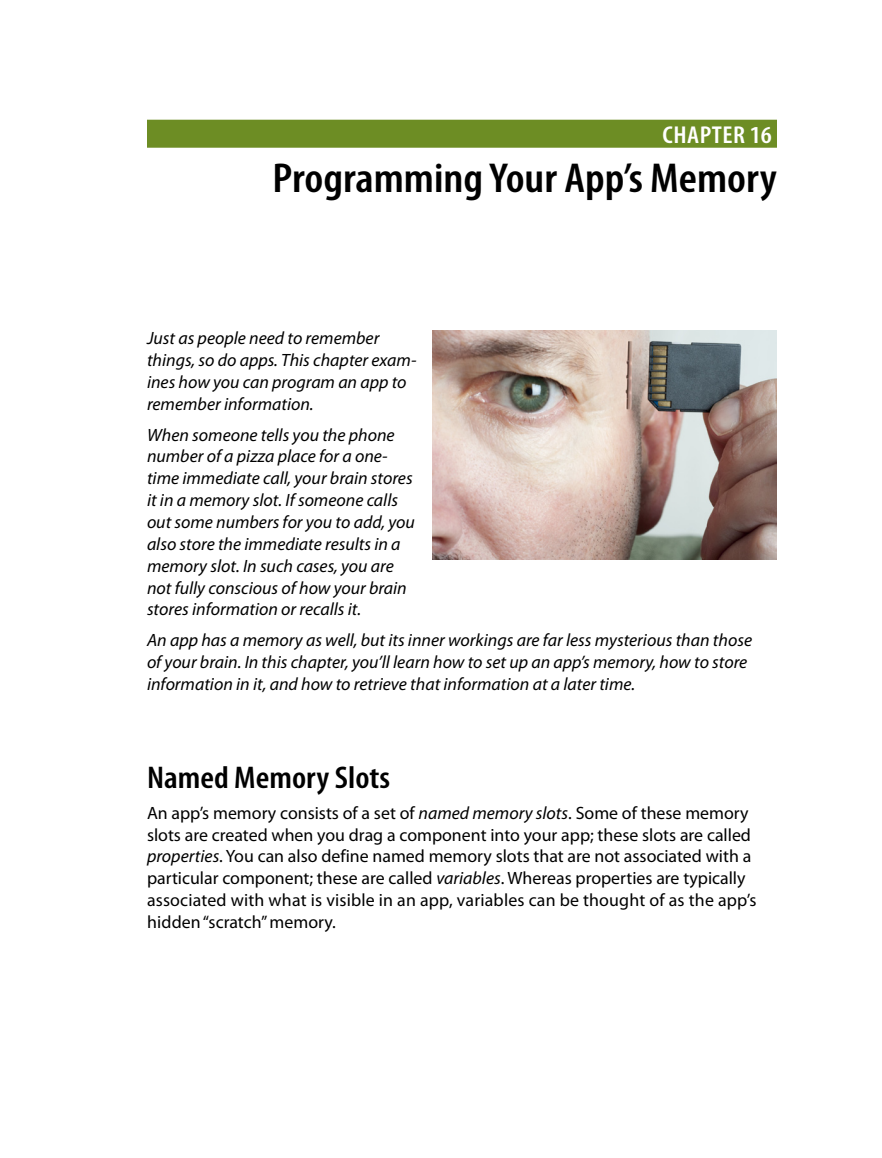
<style>
.page{position:relative;width:882px;height:1158px;background:#fff}
.page>*{position:absolute;margin:0;border:0;box-sizing:border-box;transform-origin:0 0}
.t1{font:600 condensed 42px "Myriad Pro";color:#000;scale:1.1 1}
.t2{font:600 condensed 31.5px "Myriad Pro";color:#000;scale:1.1 1}
.t3{font:600 condensed 24.5px "Myriad Pro";color:#fff;scale:1.1 1}
.t4{font:italic 17.85px/21.9px "Myriad Pro";color:#000}
.t5{font:17.85px/21.9px "Myriad Pro";color:#000}
.s1{font-style:italic}
</style>
<div class="page">
<div style="left:147px;top:120px;width:630px;height:28px;background:#6d8d24"></div>
<img style="left:433px;top:331px;width:344px;height:228px">
<h3 class="t3" style="left:662px;top:119px;width:22px">Chapter</h3>
<h3 class="t3" style="left:750px;top:119px;width:21px">16</h3>
<h1 class="t1" style="left:273px;top:152px;width:460px">Programming Your App’s Memory</h1>
<p class="t4" style="left:147px;top:327px;width:271px">Just as people need to remember things, so do apps. This chapter exam&shy;ines how you can program an app to remember information.</p>
<p class="t4" style="left:147px;top:423px;width:269px">When someone tells you the phone number of a pizza place for a one&shy;time immediate call, your brain stores it in a memory slot. If someone calls out some numbers for you to add, you also store the immediate results in a memory slot. In such cases, you are not fully conscious of how your brain stores information or recalls it.</p>
<p class="t4" style="left:147px;top:629px;width:607px">An app has a memory as well, but its inner workings are far less mysterious than those of your brain. In this chapter, you’ll learn how to set up an app’s memory, how to store information in it, and how to retrieve that information at a later time.</p>
<h2 class="t2" style="left:147px;top:758px;width:223px">Named Memory Slots</h2>
<p class="t5" style="left:147px;top:801px;width:611px">An app’s memory consists of a set of <span class="s1">named memory slots</span>. Some of these memory slots are created when you drag a component into your app; these slots are called <span class="s1">properties</span>. You can also define named memory slots that are not associated with a particular component; these are called <span class="s1">variables</span>. Whereas properties are typically associated with what is visible in an app, variables can be thought of as the app’s hidden “scratch” memory.</p>
</div>
